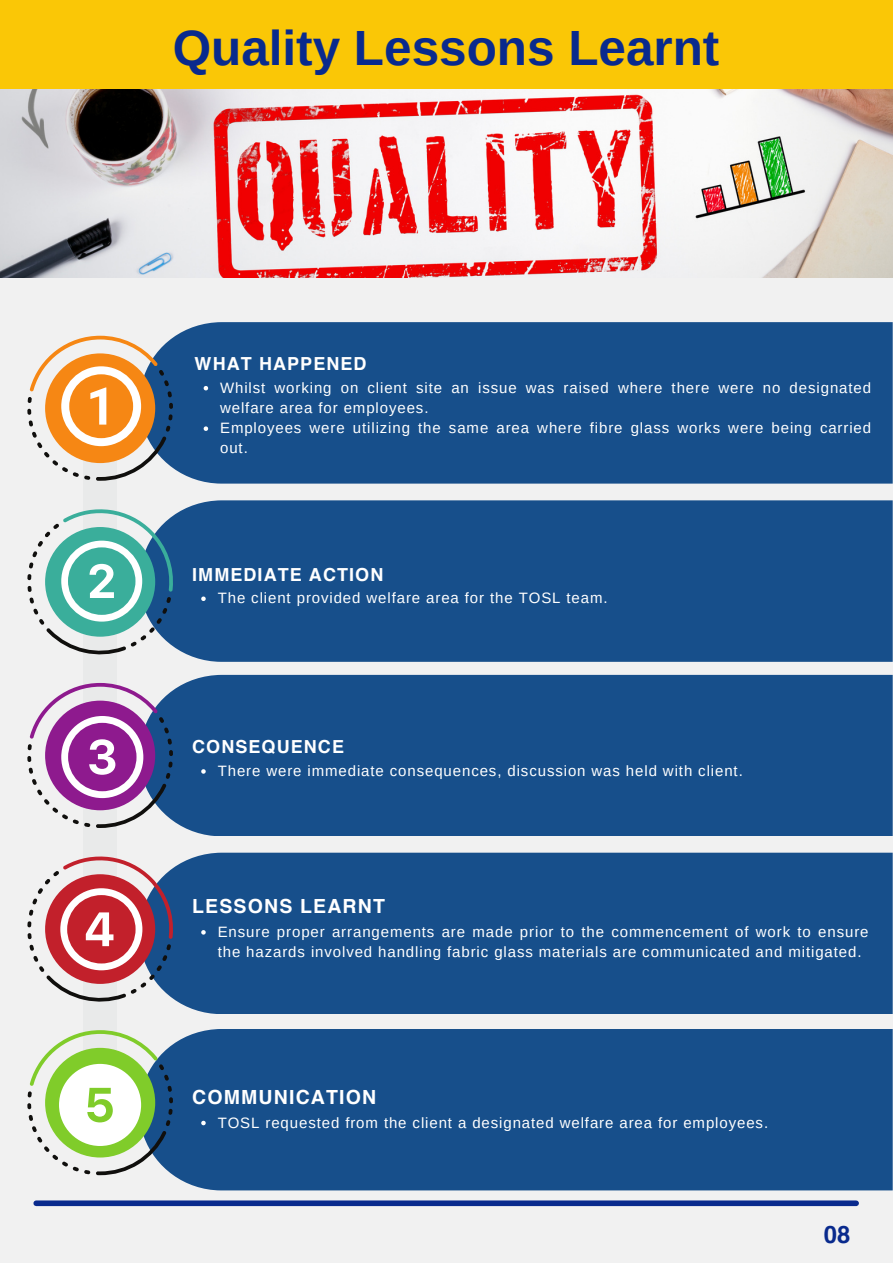
<style>
.page{position:relative;width:893px;height:1264px;background:#fff}
.page>*{position:absolute;margin:0;border:0;box-sizing:border-box;transform-origin:0 0}
.t1{font:700 49.5px "Arimo";color:#092a8d}
.t2{font:700 24px "Helvetica";color:#092a8d}
.t3{font:700 19.5px "Helvetica";letter-spacing:.06em;color:#fff}
.t4{font:700 18px "Helvetica";letter-spacing:.06em;color:#fff}
.t5{font:15px/20.2px "Arimo";letter-spacing:.06em;color:#fff}
</style>
<div class="page">
<div style="left:0;top:0;width:892px;height:89px;background:#fac706"></div>
<div style="left:0;top:277px;width:892px;height:985px;background:#f1f1f1"></div>
<img style="left:0;top:89px;width:892px;height:188px">
<div style="left:173px;top:322px;width:719px;height:161px;background:#174f8b"></div>
<div style="left:175px;top:500px;width:717px;height:161px;background:#174f8b"></div>
<div style="left:173px;top:675px;width:719px;height:161px;background:#174f8b"></div>
<div style="left:175px;top:852px;width:717px;height:161px;background:#174f8b"></div>
<div style="left:173px;top:1029px;width:719px;height:161px;background:#174f8b"></div>
<div style="left:83px;top:404px;width:34px;height:703px;background:#e9eaea"></div>
<svg style="left:27px;top:336px;width:146px;height:145px"></svg>
<svg style="left:27px;top:509px;width:148px;height:146px"></svg>
<svg style="left:27px;top:683px;width:146px;height:145px"></svg>
<svg style="left:27px;top:856px;width:148px;height:146px"></svg>
<svg style="left:27px;top:1030px;width:146px;height:145px"></svg>
<svg style="left:204px;top:386px;width:4px;height:4px"></svg>
<svg style="left:204px;top:426px;width:4px;height:5px"></svg>
<svg style="left:201px;top:596px;width:5px;height:5px"></svg>
<svg style="left:201px;top:769px;width:5px;height:4px"></svg>
<svg style="left:201px;top:1120px;width:5px;height:5px"></svg>
<svg style="left:201px;top:930px;width:5px;height:4px"></svg>
<div style="left:36px;top:1200px;width:820px;height:6px;background:#092a8d"></div>
<p class="t1" style="left:173px;top:20px;width:548px">Quality Lessons Learnt</p>
<p class="t4" style="left:195px;top:356px;width:173px">WHAT HAPPENED</p>
<p class="t5" style="left:220px;top:377px;width:652px">Whilst working on client site an issue was raised where there were no designated welfare area for employees.</p>
<p class="t5" style="left:220px;top:418px;width:652px">Employees were utilizing the same area where fibre glass works were being carried out.</p>
<p class="t4" style="left:192px;top:567px;width:193px">IMMEDIATE ACTION</p>
<p class="t5" style="left:218px;top:588px;width:391px">The client provided welfare area for the TOSL team.</p>
<p class="t4" style="left:192px;top:739px;width:153px">CONSEQUENCE</p>
<p class="t5" style="left:218px;top:760px;width:526px">There were immediate consequences, discussion was held with client.</p>
<p class="t3" style="left:192px;top:898px;width:194px">LESSONS LEARNT</p>
<p class="t5" style="left:218px;top:921px;width:652px">Ensure proper arrangements are made prior to the commencement of work to ensure the hazards involved handling fabric glass materials are communicated and mitigated.</p>
<p class="t3" style="left:192px;top:1088px;width:185px">COMMUNICATION</p>
<p class="t5" style="left:218px;top:1112px;width:552px">TOSL requested from the client a designated welfare area for employees.</p>
<p class="t2" style="left:823px;top:1224px;width:28px">08</p>
</div>
